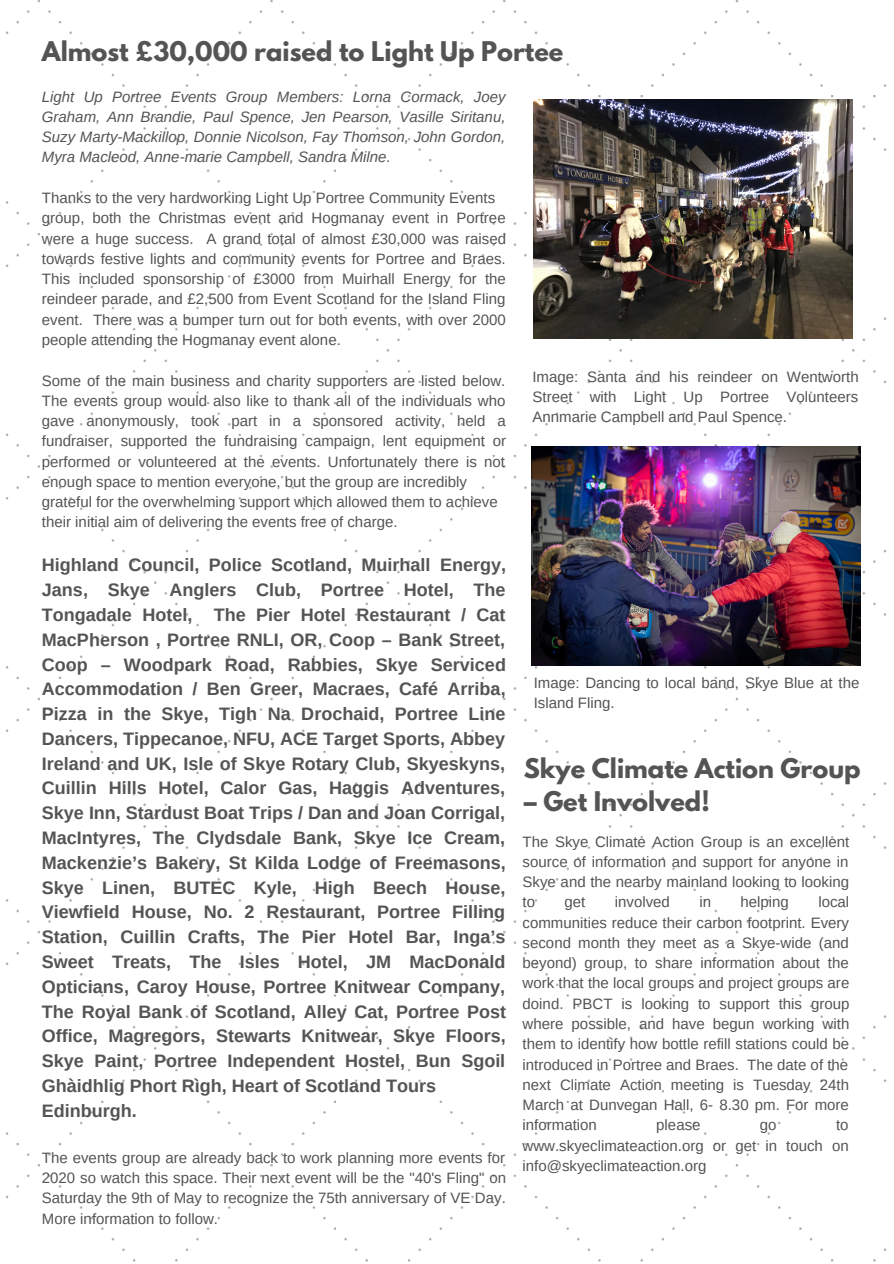
<style>
.page{position:relative;width:894px;height:1264px;background:#fff}
.page>*{position:absolute;margin:0;border:0;box-sizing:border-box;transform-origin:0 0}
.t1{font:700 24px "League Spartan";color:#545454}
.t2{font:700 18px/24.8px "Arimo";color:#545454}
.t3{font:15px/20.2px "Arimo";color:#545454;text-align:justify}
.t4{font:italic 15px/20.2px "Arimo";color:#545454;text-align:justify}
</style>
<div class="page">
<img style="left:5px;top:0;width:882px;height:1262px">
<img style="left:531px;top:447px;width:329px;height:218px">
<img style="left:533px;top:100px;width:319px;height:238px">
<h1 class="t1" style="left:42px;top:39px;width:523px">Almost £30,000 raised to Light Up Portee</h1>
<p class="t4" style="left:42px;top:86px;width:465px">Light Up Portree Events Group Members: Lorna Cormack, Joey Graham, Ann Brandie, Paul Spence, Jen Pearson, Vasille Siritanu, Suzy Marty-Mackillop, Donnie Nicolson, Fay Thomson, John Gordon, Myra Macleod, Anne-marie Campbell, Sandra Milne.</p>
<p class="t3" style="left:42px;top:188px;width:465px;text-align:left">Thanks to the very hardworking Light Up Portree Community Events group, both the Christmas event and Hogmanay event in Portree were a huge success. A grand total of almost £30,000 was raised towards festive lights and community events for Portree and Braes.<br>This included sponsorship of £3000 from Muirhall Energy for the reindeer parade, and £2,500 from Event Scotland for the Island Fling event. There was a bumper turn out for both events, with over 2000 people attending the Hogmanay event alone.</p>
<p class="t3" style="left:42px;top:370px;width:465px;text-align:left">Some of the main business and charity supporters are listed below.<br>The events group would also like to thank all of the individuals who gave anonymously, took part in a sponsored activity, held a fundraiser, supported the fundraising campaign, lent equipment or performed or volunteered at the events. Unfortunately there is not enough space to mention everyone, but the group are incredibly grateful for the overwhelming support which allowed them to achieve their initial aim of delivering the events free of charge.</p>
<p class="t2" style="left:42px;top:553px;width:465px">Highland Council, Police Scotland, Muirhall Energy, Jans, Skye Anglers Club, Portree Hotel, The Tongadale Hotel, The Pier Hotel Restaurant / Cat MacPherson , Portree RNLI, OR, Coop – Bank Street, Coop – Woodpark Road, Rabbies, Skye Serviced Accommodation / Ben Greer, Macraes, Café Arriba, Pizza in the Skye, Tigh Na Drochaid, Portree Line Dancers, Tippecanoe, NFU, ACE Target Sports, Abbey Ireland and UK, Isle of Skye Rotary Club, Skyeskyns, Cuillin Hills Hotel, Calor Gas, Haggis Adventures, Skye Inn, Stardust Boat Trips / Dan and Joan Corrigal, MacIntyres, The Clydsdale Bank, Skye Ice Cream, Mackenzie’s Bakery, St Kilda Lodge of Freemasons, Skye Linen, BUTEC Kyle, High Beech House, Viewfield House, No. 2 Restaurant, Portree Filling Station, Cuillin Crafts, The Pier Hotel Bar, Inga’s Sweet Treats, The Isles Hotel, JM MacDonald Opticians, Caroy House, Portree Knitwear Company, The Royal Bank of Scotland, Alley Cat, Portree Post Office, Magregors, Stewarts Knitwear, Skye Floors, Skye Paint, Portree Independent Hostel, Bun Sgoil Ghàidhlig Phort Rìgh, Heart of Scotland Tours Edinburgh.</p>
<p class="t3" style="left:42px;top:1147px;width:465px">The events group are already back to work planning more events for 2020 so watch this space. Their next event will be the "40's Fling" on Saturday the 9th of May to recognize the 75th anniversary of VE Day.<br>More information to follow.</p>
<p class="t3" style="left:532px;top:366px;width:327px">Image: Santa and his reindeer on Wentworth Street with Light Up Portree Volunteers Annmarie Campbell and Paul Spence.</p>
<p class="t3" style="left:533px;top:673px;width:327px">Image: Dancing to local band, Skye Blue at the<br>Island Fling.</p>
<h1 class="t1" style="left:523px;top:756px;width:338px">Skye Climate Action Group</h1>
<h1 class="t1" style="left:523px;top:789px;width:187px">– Get Involved!</h1>
<p class="t3" style="left:522px;top:831px;width:328px">The Skye Climate Action Group is an excellent source of information and support for anyone in Skye and the nearby mainland looking to looking to</p>
<p class="t3" style="left:522px;top:892px;width:328px;text-indent:295px">local communities reduce their carbon footprint. Every second month they meet as a Skye-wide (and beyond) group, to share information about the work that the local groups and project groups are doind. PBCT is looking to support this group where possible, and have begun working with them to identify how bottle refill stations could be introduced in Portree and Braes. The date of the next Climate Action meeting is Tuesday 24th March at Dunvegan Hall, 6- 8.30 pm. For more information</p>
<p class="t3" style="left:564px;top:892px;width:22px">get</p>
<p class="t3" style="left:614px;top:892px;width:57px">involved</p>
<p class="t3" style="left:699px;top:892px;width:13px">in</p>
<p class="t3" style="left:740px;top:892px;width:50px">helping</p>
<p class="t3" style="left:656px;top:1115px;width:46px">please</p>
<p class="t3" style="left:759px;top:1115px;width:18px">go</p>
<p class="t3" style="left:522px;top:1115px;width:327px;text-indent:313px">to www.skyeclimateaction.org or get in touch on info@skyeclimateaction.org</p>
</div>
